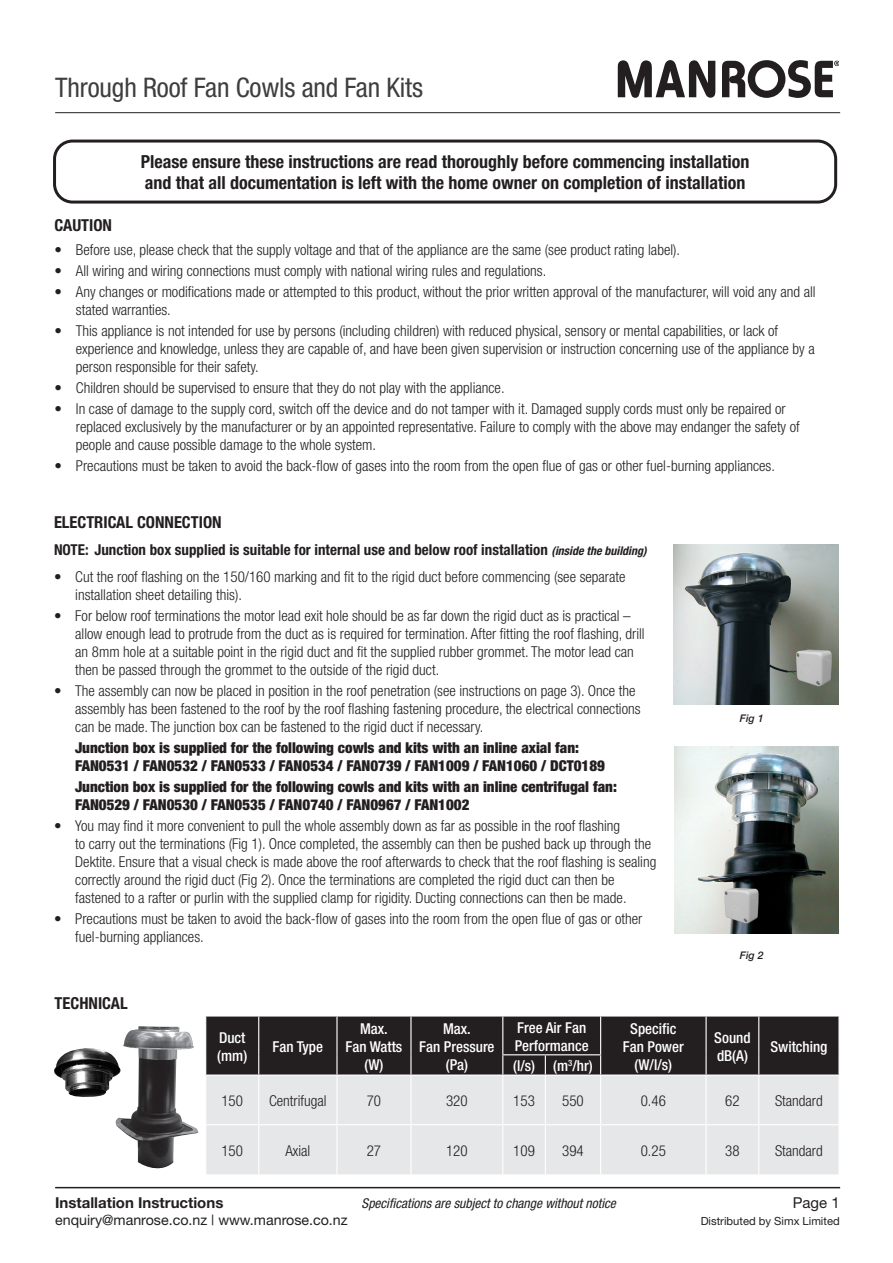
<style>
.page{position:relative;width:893px;height:1263px;background:#fff}
.page>*{position:absolute;margin:0;border:0;box-sizing:border-box;transform-origin:0 0}
.t1{font:condensed 27px "Helvetica Neue";letter-spacing:-.005em;color:#3e3e3f}
.t2{font:700 condensed 18px/21px "Helvetica Neue";color:#231f20}
.t3{font:700 condensed 16.5px "Helvetica Neue";color:#231f20}
.t4{font:300 condensed 15px/18px "Helvetica Neue";color:#231f20}
.t5{font:900 condensed 15px/18px "Helvetica Neue";color:#231f20}
.t6{font:500 condensed 15px/18px "Helvetica Neue";color:#fff}
.t7{font:700 condensed 15px "Helvetica Neue";color:#231f20}
.t8{font:700 15px "Helvetica Neue";color:#231f20}
.t9{font:15px "Helvetica Neue";color:#231f20}
.t10{font:14.25px "Helvetica Neue";color:#231f20}
.t11{font:italic condensed 13.5px "Helvetica Neue";color:#231f20}
.t12{font:11.25px "Helvetica Neue";color:#231f20}
.t13{font:italic 500 10.5px "Helvetica Neue";color:#231f20}
.s1{font-style:italic;font-size:12px}
</style>
<div class="page">
<hr style="left:55px;top:1187px;width:785px;height:1px;background:#231f20">
<hr style="left:55px;top:112px;width:785px;height:1px;background:#231f20">
<svg style="left:618px;top:60px;width:97px;height:38px"></svg>
<svg style="left:722px;top:60px;width:117px;height:38px"></svg>
<div style="left:53px;top:140px;width:784px;height:64px;border:3px solid #231f20;border-radius:18px"></div>
<img style="left:673px;top:544px;width:166px;height:161px">
<img style="left:674px;top:746px;width:164px;height:188px">
<div style="left:206px;top:1076px;width:632px;height:98px;background:#e6e7e9"></div>
<hr style="left:337px;top:1124px;width:74px;height:1px;background:#fff">
<hr style="left:336px;top:1125px;width:2px;height:49px;background:#fff">
<hr style="left:411px;top:1124px;width:92px;height:1px;background:#fff">
<hr style="left:410px;top:1125px;width:2px;height:49px;background:#fff">
<hr style="left:503px;top:1124px;width:42px;height:1px;background:#fff">
<hr style="left:502px;top:1125px;width:1px;height:49px;background:#fff">
<hr style="left:545px;top:1124px;width:56px;height:1px;background:#fff">
<hr style="left:545px;top:1125px;width:1px;height:49px;background:#fff">
<hr style="left:601px;top:1124px;width:105px;height:1px;background:#fff">
<hr style="left:600px;top:1125px;width:1px;height:49px;background:#fff">
<hr style="left:706px;top:1124px;width:53px;height:1px;background:#fff">
<hr style="left:705px;top:1125px;width:2px;height:49px;background:#fff">
<hr style="left:758px;top:1125px;width:1px;height:49px;background:#fff">
<div style="left:205px;top:1016px;width:634px;height:58px;background:#231f20"></div>
<hr style="left:258px;top:1076px;width:1px;height:48px;background:#fff">
<hr style="left:336px;top:1076px;width:2px;height:48px;background:#fff">
<hr style="left:410px;top:1076px;width:2px;height:48px;background:#fff">
<hr style="left:502px;top:1076px;width:1px;height:48px;background:#fff">
<hr style="left:545px;top:1076px;width:1px;height:48px;background:#fff">
<hr style="left:600px;top:1076px;width:1px;height:48px;background:#fff">
<hr style="left:705px;top:1076px;width:2px;height:48px;background:#fff">
<hr style="left:758px;top:1076px;width:1px;height:48px;background:#fff">
<hr style="left:205px;top:1124px;width:54px;height:1px;background:#fff">
<hr style="left:259px;top:1124px;width:78px;height:1px;background:#fff">
<hr style="left:258px;top:1125px;width:1px;height:49px;background:#fff">
<hr style="left:759px;top:1124px;width:81px;height:1px;background:#fff">
<img style="left:54px;top:1048px;width:61px;height:49px">
<img style="left:123px;top:1026px;width:71px;height:31px">
<img style="left:115px;top:1057px;width:84px;height:112px">
<h1 class="t1" style="left:55px;top:77px;width:369px">Through Roof Fan Cowls and Fan Kits</h1>
<p class="t2" style="left:141px;top:153px;width:610px">Please ensure these instructions are read thoroughly before commencing installation and that all documentation is left with the home owner on completion of installation</p>
<p class="t3" style="left:55px;top:219px;width:59px">CAUTION</p>
<p class="t4" style="left:55px;top:241px;width:627px">• Before use, please check that the supply voltage and that of the appliance are the same (see product rating label).</p>
<p class="t4" style="left:55px;top:262px;width:493px">• All wiring and wiring connections must comply with national wiring rules and regulations.</p>
<p class="t4" style="left:76px;top:283px;width:741px;text-indent:-21px">• Any changes or modifications made or attempted to this product, without the prior written approval of the manufacturer, will void any and all stated warranties.</p>
<p class="t4" style="left:76px;top:322px;width:740px;text-indent:-21px">• This appliance is not intended for use by persons (including children) with reduced physical, sensory or mental capabilities, or lack of experience and knowledge, unless they are capable of, and have been given supervision or instruction concerning use of the appliance by a person responsible for their safety.</p>
<p class="t4" style="left:55px;top:379px;width:451px">• Children should be supervised to ensure that they do not play with the appliance.</p>
<p class="t4" style="left:76px;top:400px;width:725px;text-indent:-21px">• In case of damage to the supply cord, switch off the device and do not tamper with it. Damaged supply cords must only be repaired or replaced exclusively by the manufacturer or by an appointed representative. Failure to comply with the above may endanger the safety of people and cause possible damage to the whole system.</p>
<p class="t4" style="left:55px;top:457px;width:722px">• Precautions must be taken to avoid the back-flow of gases into the room from the open flue of gas or other fuel-burning appliances.</p>
<p class="t3" style="left:54px;top:516px;width:169px">ELECTRICAL CONNECTION</p>
<p class="t7" style="left:54px;top:544px;width:594px">NOTE: Junction box supplied is suitable for internal use and below roof installation <span class="s1">(inside the building)</span></p>
<p class="t4" style="left:75px;top:569px;width:552px;text-indent:-21px">• Cut the roof flashing on the 150/160 marking and fit to the rigid duct before commencing (see separate installation sheet detailing this).</p>
<p class="t4" style="left:75px;top:608px;width:571px;text-indent:-21px">• For below roof terminations the motor lead exit hole should be as far down the rigid duct as is practical – allow enough lead to protrude from the duct as is required for termination. After fitting the roof flashing, drill an 8mm hole at a suitable point in the rigid duct and fit the supplied rubber grommet. The motor lead can then be passed through the grommet to the outside of the rigid duct.</p>
<p class="t4" style="left:75px;top:683px;width:567px;text-indent:-21px">• The assembly can now be placed in position in the roof penetration (see instructions on page 3). Once the assembly has been fastened to the roof by the roof flashing fastening procedure, the electrical connections can be made. The junction box can be fastened to the rigid duct if necessary.</p>
<p class="t5" style="left:75px;top:740px;width:531px">Junction box is supplied for the following cowls and kits with an inline axial fan:<br>FAN0531 / FAN0532 / FAN0533 / FAN0534 / FAN0739 / FAN1009 / FAN1060 / DCT0189</p>
<p class="t5" style="left:75px;top:779px;width:543px">Junction box is supplied for the following cowls and kits with an inline centrifugal fan:<br>FAN0529 / FAN0530 / FAN0535 / FAN0740 / FAN0967 / FAN1002</p>
<p class="t4" style="left:75px;top:818px;width:583px;text-indent:-21px">• You may find it more convenient to pull the whole assembly down as far as possible in the roof flashing<br>to carry out the terminations (Fig 1). Once completed, the assembly can then be pushed back up through the Dektite. Ensure that a visual check is made above the roof afterwards to check that the roof flashing is sealing correctly around the rigid duct (Fig 2). Once the terminations are completed the rigid duct can then be fastened to a rafter or purlin with the supplied clamp for rigidity. Ducting connections can then be made.</p>
<p class="t4" style="left:75px;top:911px;width:568px;text-indent:-21px">• Precautions must be taken to avoid the back-flow of gases into the room from the open flue of gas or other fuel-burning appliances.</p>
<p class="t3" style="left:55px;top:997px;width:74px">TECHNICAL</p>
<p class="t13" style="left:740px;top:714px;width:25px">Fig 1</p>
<p class="t13" style="left:740px;top:951px;width:25px">Fig 2</p>
<p class="t6" style="left:217px;top:1030px;width:31px">Duct (mm)</p>
<p class="t6" style="left:273px;top:1039px;width:52px">Fan Type</p>
<p class="t6" style="left:346px;top:1021px;width:58px;text-align:center">Max.<br>Fan Watts (W)</p>
<p class="t6" style="left:419px;top:1021px;width:77px;text-align:center">Max.<br>Fan Pressure (Pa)</p>
<p class="t6" style="left:515px;top:1019px;width:76px">Free Air Fan<br>Performance</p>
<p class="t6" style="left:623px;top:1021px;width:63px;text-align:center">Specific<br>Fan Power (W/l/s)</p>
<p class="t6" style="left:714px;top:1030px;width:38px">Sound dB(A)</p>
<p class="t6" style="left:770px;top:1039px;width:59px">Switching</p>
<p class="t6" style="left:513px;top:1058px;width:81px">(l/s) (m<sup>3</sup>/hr)</p>
<p class="t4" style="left:221px;top:1093px;width:23px">150</p>
<p class="t4" style="left:269px;top:1093px;width:59px">Centrifugal</p>
<p class="t4" style="left:367px;top:1093px;width:16px">70</p>
<p class="t4" style="left:446px;top:1093px;width:23px">320</p>
<p class="t4" style="left:513px;top:1093px;width:23px">153</p>
<p class="t4" style="left:562px;top:1093px;width:23px">550</p>
<p class="t4" style="left:641px;top:1093px;width:27px">0.46</p>
<p class="t4" style="left:725px;top:1093px;width:16px">62</p>
<p class="t4" style="left:775px;top:1093px;width:49px">Standard</p>
<p class="t4" style="left:221px;top:1142px;width:23px">150</p>
<p class="t4" style="left:285px;top:1142px;width:26px">Axial</p>
<p class="t4" style="left:367px;top:1142px;width:16px">27</p>
<p class="t4" style="left:446px;top:1142px;width:23px">120</p>
<p class="t4" style="left:513px;top:1142px;width:23px">109</p>
<p class="t4" style="left:562px;top:1142px;width:23px">394</p>
<p class="t4" style="left:641px;top:1142px;width:27px">0.25</p>
<p class="t4" style="left:725px;top:1142px;width:16px">38</p>
<p class="t4" style="left:775px;top:1142px;width:49px">Standard</p>
<p class="t8" style="left:55px;top:1197px;width:170px">Installation Instructions</p>
<p class="t11" style="left:362px;top:1198px;width:256px">Specifications are subject to change without notice</p>
<p class="t9" style="left:793px;top:1197px;width:48px">Page 1</p>
<p class="t10" style="left:55px;top:1215px;width:294px">enquiry@manrose.co.nz | www.manrose.co.nz</p>
<p class="t12" style="left:701px;top:1217px;width:141px">Distributed by Simx Limited</p>
</div>
